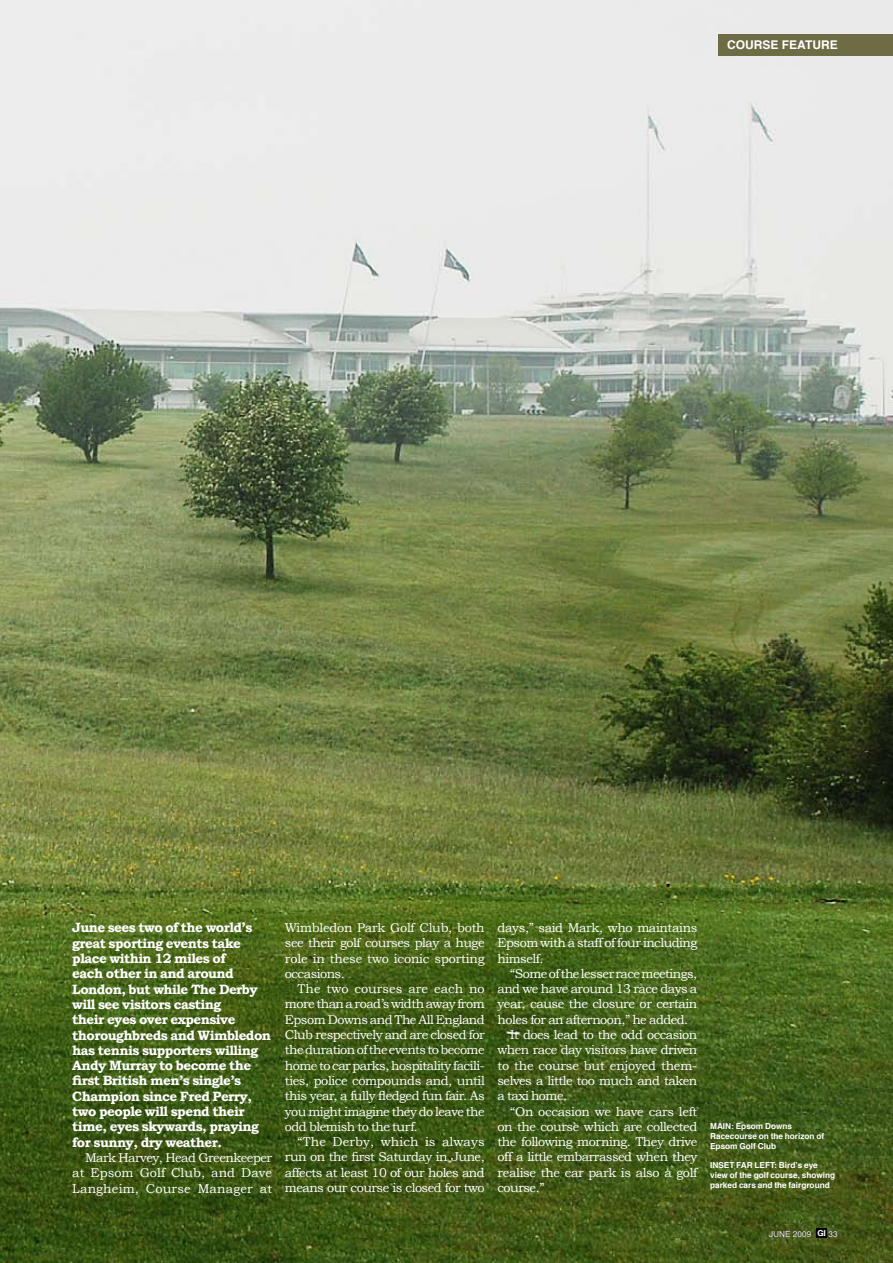
<style>
.page{position:relative;width:893px;height:1263px;background:#fff}
.page>*{position:absolute;margin:0;border:0;box-sizing:border-box;transform-origin:0 0}
.t1{font:700 13.5px/15.3px "Bookman Old Style";letter-spacing:-.04em;color:#fff}
.t2{font:12.75px/15.3px "Bookman Old Style";letter-spacing:-.04em;color:#fff;text-align:justify}
.t3{font:12.75px "Bookman Old Style";letter-spacing:-.015em;color:#fff}
.t4{font:700 12px "Helvetica";color:#fff}
.t5{font:700 8.25px/9.8px "Helvetica";color:#fff}
.t6{font:8.25px "Helvetica";color:#fff}
.s1{font-family:"Helvetica Neue";font-weight:700}
</style>
<div class="page">
<img style="left:0;top:0;width:893px;height:1263px">
<div style="left:719px;top:34px;width:174px;height:21px;background:#6e6c45"></div>
<div style="left:816px;top:1228px;width:10px;height:9px;background:#000"></div>
<p class="t4" style="left:727px;top:35px;width:18px">Course</p>
<p class="t4" style="left:782px;top:35px;width:17px">Feature</p>
<p class="t1" style="left:72px;top:920px;width:200px">June sees two of the world’s great sporting events take place within 12 miles of<br>each other in and around<br>London, but while The Derby will see visitors casting<br>their eyes over expensive thoroughbreds and Wimbledon has tennis supporters willing<br>Andy Murray to become the first British men’s single’s<br>Champion since Fred Perry, two people will spend their time, eyes skywards, praying for sunny, dry weather.</p>
<p class="t2" style="left:72px;top:1150px;width:201px;text-indent:13px">Mark Harvey, Head Greenkeeper at Epsom Golf Club, and Dave Langheim, Course Manager at</p>
<p class="t2" style="left:285px;top:920px;width:201px">Wimbledon Park Golf Club, both see their golf courses play a huge role in these two iconic sporting occasions.</p>
<p class="t2" style="left:285px;top:981px;width:201px;text-indent:13px">The two courses are each no more than a road’s width away from Epsom Downs and The All England Club respectively and are closed for the duration of the events to become home to car parks, hospitality facili&shy;ties, police compounds and, until this year, a fully fledged fun fair. As you might imagine they do leave the odd blemish to the turf.</p>
<p class="t2" style="left:285px;top:1134px;width:201px;text-indent:13px">“The Derby, which is always run on the first Saturday in June, affects at least 10 of our holes and means our course is closed for two</p>
<p class="t2" style="left:497px;top:920px;width:201px">days,” said Mark, who maintains Epsom with a staff of four including himself.</p>
<p class="t2" style="left:510px;top:966px;width:189px">“Some of the lesser race meetings,</p>
<p class="t2" style="left:497px;top:981px;width:201px">and we have around 13 race days a</p>
<p class="t2" style="left:497px;top:996px;width:201px">year, cause the closure or certain</p>
<p class="t2" style="left:497px;top:1012px;width:192px">holes for an afternoon,” he added.</p>
<p class="t2" style="left:510px;top:1027px;width:189px">It does lead to the odd occasion</p>
<p class="t2" style="left:497px;top:1042px;width:201px">when race day visitors have driven</p>
<p class="t3" style="left:497px;top:1058px;width:201px">to the course but enjoyed them-</p>
<p class="t2" style="left:497px;top:1073px;width:201px">selves a little too much and taken</p>
<p class="t2" style="left:497px;top:1088px;width:71px">a taxi home.</p>
<p class="t2" style="left:510px;top:1103px;width:189px">“On occasion we have cars left</p>
<p class="t2" style="left:497px;top:1119px;width:201px">on the course which are collected</p>
<p class="t2" style="left:497px;top:1134px;width:201px">the following morning. They drive</p>
<p class="t2" style="left:497px;top:1149px;width:201px">off a little embarrassed when they</p>
<p class="t2" style="left:497px;top:1165px;width:201px">realise the car park is also a golf</p>
<p class="t2" style="left:497px;top:1180px;width:48px">course.”</p>
<p class="t5" style="left:710px;top:1122px;width:116px">MAIN: Epsom Downs<br>Racecourse on the horizon of<br>Epsom Golf Club</p>
<p class="t5" style="left:710px;top:1161px;width:127px">INSET FAR LEFT: Bird’s eye view of the golf course, showing parked cars and the fairground</p>
<p class="t6" style="left:769px;top:1227px;width:70px">JUNE 2009 <span class="s1">GI</span> 33</p>
</div>
